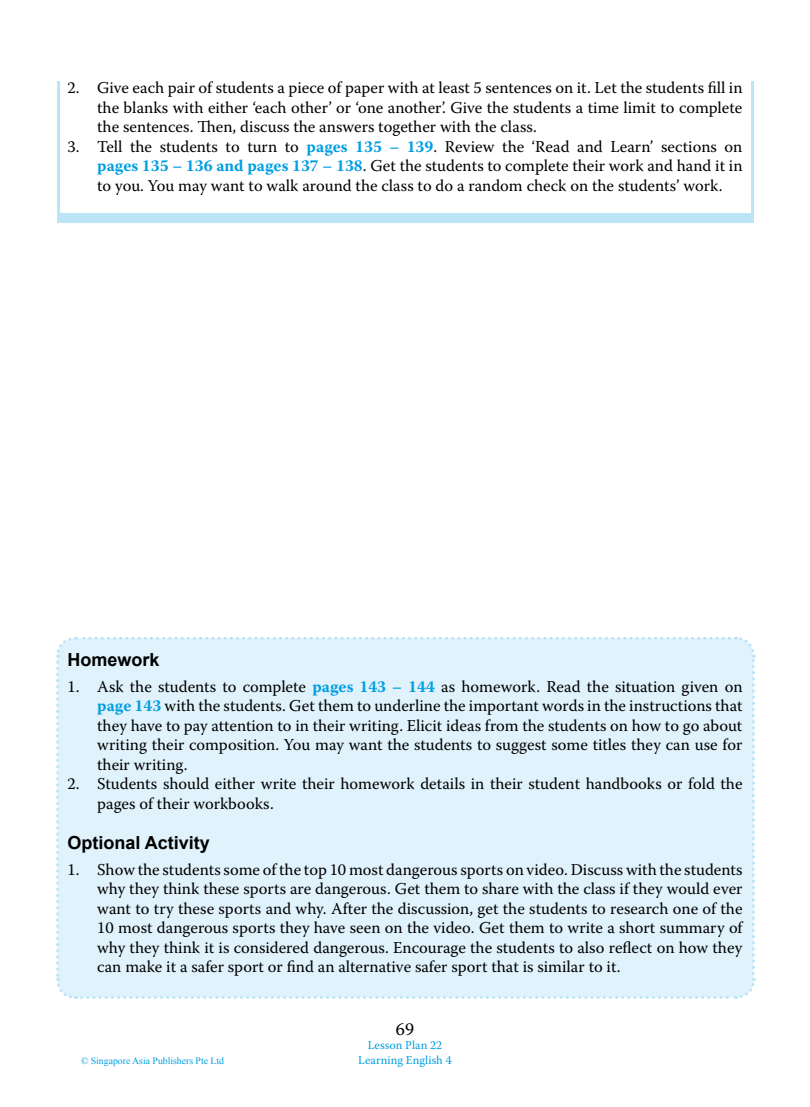
<style>
.page{position:relative;width:810px;height:1107px;background:#fff}
.page>*{position:absolute;margin:0;border:0;box-sizing:border-box;transform-origin:0 0}
.t1{font:700 18px "Arial";color:#000}
.t2{font:18px "Warnock Pro";color:#000}
.t3{font:16.5px/19.5px "Warnock Pro";color:#000;text-align:justify}
.t4{font:12px/14.4px "Warnock Pro";color:#009ee0;text-align:center}
.t5{font:9.75px "Times New Roman";color:#009ee0}
.s1{font-weight:700;color:#009ee0}
</style>
<div class="page">
<svg style="left:57px;top:81px;width:697px;height:142px"></svg>
<div style="left:57px;top:213px;width:697px;height:9px;background:#bce4f7"></div>
<div style="left:56px;top:636px;width:700px;height:363px;background:#e0f2fb"></div>
<p class="t3" style="left:97px;top:78px;width:647px;text-indent:-30px">2. Give each pair of students a piece of paper with at least 5 sentences on it. Let the students fill in the blanks with either ‘each other’ or ‘one another’. Give the students a time limit to complete the sentences. Then, discuss the answers together with the class.</p>
<p class="t3" style="left:97px;top:136px;width:647px;text-indent:-30px">3. Tell the students to turn to <span class="s1">pages 135 – 139</span>. Review the ‘Read and Learn’ sections on <span class="s1">pages 135 – 136 and pages 137 – 138</span>. Get the students to complete their work and hand it in to you. You may want to walk around the class to do a random check on the students’ work.</p>
<p class="t1" style="left:68px;top:648px;width:94px">Homework</p>
<p class="t3" style="left:97px;top:677px;width:647px;text-indent:-30px">1. Ask the students to complete <span class="s1">pages 143 – 144</span> as homework. Read the situation given on <span class="s1">page 143</span> with the students. Get them to underline the important words in the instructions that they have to pay attention to in their writing. Elicit ideas from the students on how to go about writing their composition. You may want the students to suggest some titles they can use for their writing.</p>
<p class="t3" style="left:97px;top:774px;width:647px;text-indent:-30px">2. Students should either write their homework details in their student handbooks or fold the pages of their workbooks.</p>
<p class="t1" style="left:68px;top:831px;width:144px">Optional Activity</p>
<p class="t3" style="left:97px;top:860px;width:647px;text-indent:-30px">1. Show the students some of the top 10 most dangerous sports on video. Discuss with the students why they think these sports are dangerous. Get them to share with the class if they would ever want to try these sports and why. After the discussion, get the students to research one of the 10 most dangerous sports they have seen on the video. Get them to write a short summary of why they think it is considered dangerous. Encourage the students to also reflect on how they can make it a safer sport or find an alternative safer sport that is similar to it.</p>
<p class="t5" style="left:81px;top:1054px;width:145px">© Singapore Asia Publishers Pte Ltd</p>
<p class="t2" style="left:396px;top:1018px;width:20px">69</p>
<p class="t4" style="left:358px;top:1038px;width:95px">Lesson Plan 22<br>Learning English 4</p>
</div>
